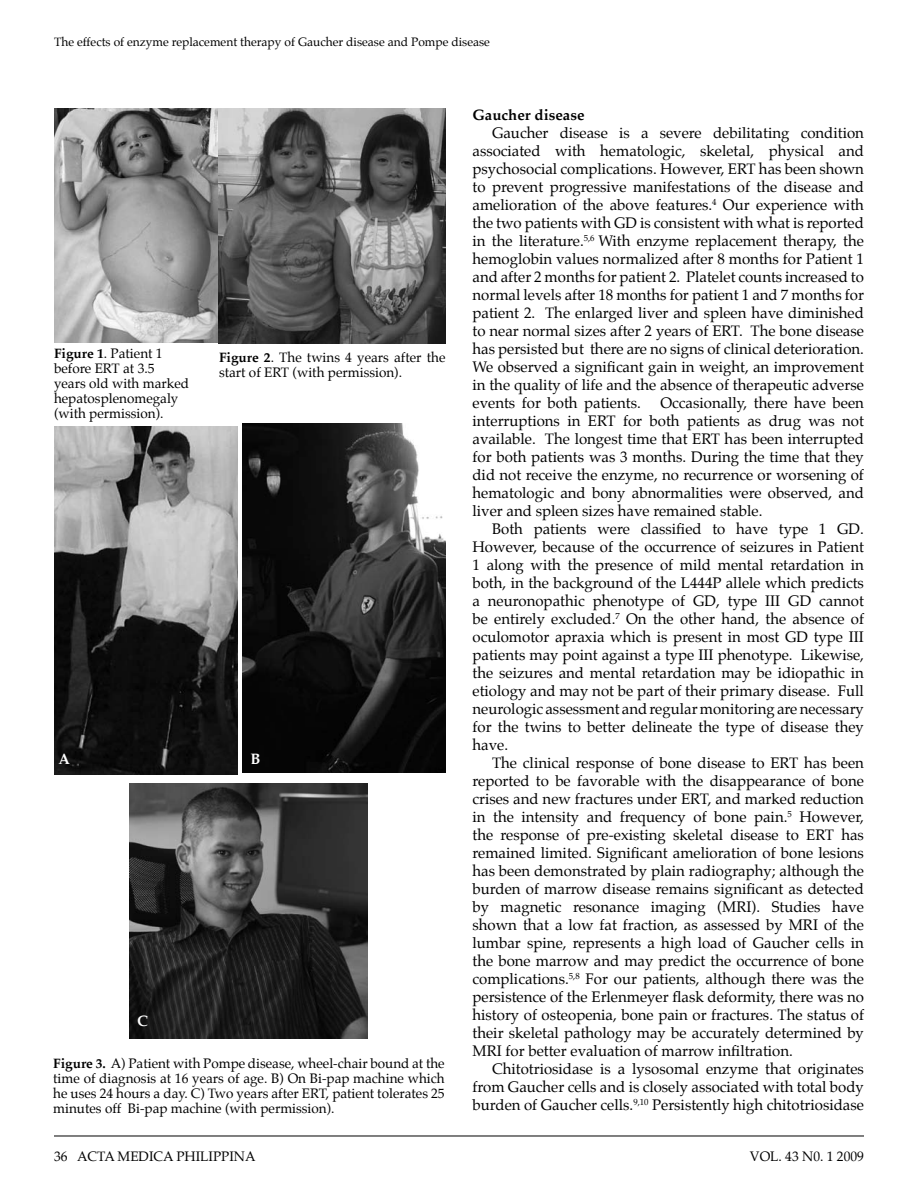
<style>
.page{position:relative;width:918px;height:1188px;background:#fff}
.page>*{position:absolute;margin:0;border:0;box-sizing:border-box;transform-origin:0 0}
.t1{font:15px/18px "Palatino";color:#000;text-align:justify}
.t2{font:700 15px "Palatino";color:#000}
.t3{font:700 15px "Palatino";color:#fff}
.t4{font:13.5px/15px "Palatino";color:#000}
.t5{font:12px "Palatino";color:#000}
.s1{font-weight:700}
</style>
<div class="page">
<hr style="left:54px;top:1136px;width:810px;height:1px;background:#000">
<img style="left:54px;top:108px;width:392px;height:235px">
<img style="left:54px;top:426px;width:183px;height:349px">
<img style="left:243px;top:424px;width:203px;height:348px">
<img style="left:129px;top:783px;width:238px;height:255px">
<p class="t5" style="left:54px;top:32px;width:437px">The effects of enzyme replacement therapy of Gaucher disease and Pompe disease</p>
<p class="t4" style="left:54px;top:345px;width:137px"><span class="s1">Figure 1</span>. Patient 1 before ERT at 3.5 years old with marked hepatosplenomegaly (with permission).</p>
<p class="t4" style="left:219px;top:350px;width:228px"><span class="s1">Figure 2</span>. The twins 4 years after the start of ERT (with permission).</p>
<p class="t3" style="left:58px;top:746px;width:13px">A</p>
<p class="t3" style="left:250px;top:746px;width:12px">B</p>
<p class="t3" style="left:137px;top:1008px;width:12px">C</p>
<p class="t4" style="left:53px;top:1056px;width:393px;text-align:justify"><span class="s1">Figure 3.</span> A) Patient with Pompe disease, wheel-chair bound at the time of diagnosis at 16 years of age. B) On Bi-pap machine which he uses 24 hours a day. C) Two years after ERT, patient tolerates 25 minutes off Bi-pap machine (with permission).</p>
<p class="t4" style="left:54px;top:1149px;width:203px">36 ACTA MEDICA PHILIPPINA</p>
<p class="t2" style="left:472px;top:102px;width:114px">Gaucher disease</p>
<p class="t1" style="left:472px;top:124px;width:393px;text-indent:20px">Gaucher disease is a severe debilitating condition associated with hematologic, skeletal, physical and psychosocial complications. However, ERT has been shown to prevent progressive manifestations of the disease and amelioration of the above features.<sup>4</sup> Our experience with the two patients with GD is consistent with what is reported in the literature.<sup>5,6</sup> With enzyme replacement therapy, the hemoglobin values normalized after 8 months for Patient 1 and after 2 months for patient 2. Platelet counts increased to normal levels after 18 months for patient 1 and 7 months for patient 2. The enlarged liver and spleen have diminished to near normal sizes after 2 years of ERT. The bone disease has persisted but there are no signs of clinical deterioration.<br>We observed a significant gain in weight, an improvement in the quality of life and the absence of therapeutic adverse events for both patients.</p>
<p class="t1" style="left:472px;top:394px;width:393px;text-indent:188px">Occasionally, there have been interruptions in ERT for both patients as drug was not available. The longest time that ERT has been interrupted for both patients was 3 months. During the time that they did not receive the enzyme, no recurrence or worsening of hematologic and bony abnormalities were observed, and liver and spleen sizes have remained stable.</p>
<p class="t1" style="left:472px;top:520px;width:393px;text-indent:20px">Both patients were classified to have type 1 GD.<br>However, because of the occurrence of seizures in Patient 1 along with the presence of mild mental retardation in both, in the background of the L444P allele which predicts a neuronopathic phenotype of GD, type III GD cannot be entirely excluded.<sup>7</sup> On the other hand, the absence of oculomotor apraxia which is present in most GD type III patients may point against a type III phenotype. Likewise, the seizures and mental retardation may be idiopathic in etiology and may not be part of their primary disease. Full neurologic assessment and regular monitoring are necessary for the twins to better delineate the type of disease they have.</p>
<p class="t1" style="left:472px;top:754px;width:393px;text-indent:20px">The clinical response of bone disease to ERT has been reported to be favorable with the disappearance of bone crises and new fractures under ERT, and marked reduction in the intensity and frequency of bone pain.<sup>5</sup> However, the response of pre-existing skeletal disease to ERT has remained limited. Significant amelioration of bone lesions has been demonstrated by plain radiography; although the burden of marrow disease remains significant as detected by magnetic resonance imaging (MRI). Studies have shown that a low fat fraction, as assessed by MRI of the lumbar spine, represents a high load of Gaucher cells in the bone marrow and may predict the occurrence of bone complications.<sup>5,8</sup> For our patients, although there was the persistence of the Erlenmeyer flask deformity, there was no history of osteopenia, bone pain or fractures. The status of their skeletal pathology may be accurately determined by MRI for better evaluation of marrow infiltration.</p>
<p class="t1" style="left:472px;top:1060px;width:393px;text-indent:20px">Chitotriosidase is a lysosomal enzyme that originates from Gaucher cells and is closely associated with total body burden of Gaucher cells.<sup>9,10</sup> Persistently high chitotriosidase</p>
<p class="t4" style="left:750px;top:1149px;width:116px">Vol. 43 N0. 1 2009</p>
</div>
